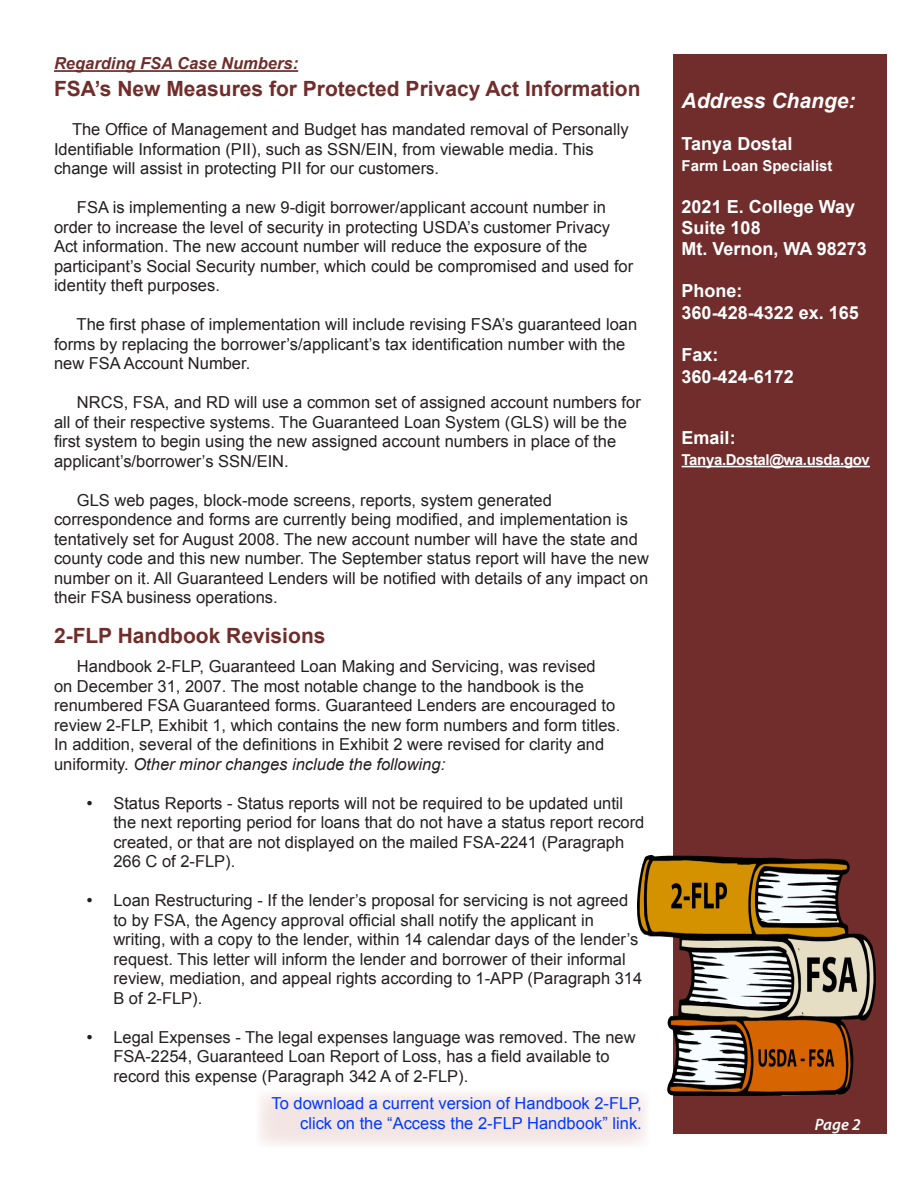
<style>
.page{position:relative;width:918px;height:1188px;background:#fff}
.page>*{position:absolute;margin:0;border:0;box-sizing:border-box;transform-origin:0 0}
.t1{font:700 21px "Arial";color:#702d2b}
.t2{font:italic 700 21px "Arial";color:#fff}
.t3{font:700 18px/21px "Arial";color:#fff}
.t4{font:16.5px/19.5px "Arial";color:#231f20}
.t5{font:16.5px/19.5px "Arial";color:#0039ff;text-align:right}
.t6{font:italic 700 16.5px "Arial";color:#702d2b}
.t7{font:italic 600 16.5px "Myriad Pro";color:#fff}
.t8{font:700 15px "Arial";letter-spacing:-.01em;color:#fff}
.s1{font-style:italic}
.s2{font-family:"Times New Roman";font-size:18px}
</style>
<div class="page">
<div style="left:673px;top:54px;width:213px;height:1080px;background:#702d2b"></div>
<svg style="left:259px;top:1093px;width:387px;height:52px;fill:#f4e6e6"></svg>
<hr style="left:682px;top:466px;width:188px;height:1px;background:#fff">
<hr style="left:54px;top:70px;width:244px;height:2px;background:#702d2b">
<img style="left:637px;top:855px;width:238px;height:240px">
<p class="t6" style="left:54px;top:53px;width:246px">Regarding FSA Case Numbers:</p>
<p class="t1" style="left:54px;top:75px;width:588px">FSA’s New Measures for Protected Privacy Act Information</p>
<p class="t4" style="left:54px;top:120px;width:576px;text-indent:18px">The Office of Management and Budget has mandated removal of Personally<br>Identifiable Information (PII), such as SSN/EIN, from viewable media. This change will assist in protecting PII for our customers.</p>
<p class="t4" style="left:54px;top:198px;width:581px;text-indent:23px">FSA is implementing a new 9-digit borrower/applicant account number in order to increase the level of security in protecting USDA’s customer Privacy Act information. The new account number will reduce the exposure of the participant’s Social Security number, which could be compromised and used for identity theft purposes.</p>
<p class="t4" style="left:54px;top:315px;width:585px;text-indent:23px">The first phase of implementation will include revising FSA’s guaranteed loan forms by replacing the borrower’s/applicant’s tax identification number with the new FSA Account Number.</p>
<p class="t4" style="left:54px;top:393px;width:588px;text-indent:23px">NRCS, FSA, and RD will use a common set of assigned account numbers for all of their respective systems. The Guaranteed Loan System (GLS) will be the first system to begin using the new assigned account numbers in place of the applicant’s/borrower’s SSN/EIN.</p>
<p class="t4" style="left:54px;top:490px;width:596px;text-indent:23px">GLS web pages, block-mode screens, reports, system generated correspondence and forms are currently being modified, and implementation is tentatively set for August 2008. The new account number will have the state and county code and this new number. The September status report will have the new number on it. All Guaranteed Lenders will be notified with details of any impact on their FSA business operations.</p>
<p class="t1" style="left:54px;top:622px;width:273px">2-FLP Handbook Revisions</p>
<p class="t4" style="left:54px;top:657px;width:568px;text-indent:23px">Handbook 2-FLP, Guaranteed Loan Making and Servicing, was revised<br>on December 31, 2007. The most notable change to the handbook is the renumbered FSA Guaranteed forms. Guaranteed Lenders are encouraged to review 2-FLP, Exhibit 1, which contains the new form numbers and form titles.<br>In addition, several of the definitions in Exhibit 2 were revised for clarity and uniformity. <span class="s1">Other minor changes include the following:</span></p>
<p class="t4" style="left:113px;top:793px;width:533px;text-indent:-27px"><span class="s2">•</span> Status Reports - Status reports will not be required to be updated until the next reporting period for loans that do not have a status report record created, or that are not displayed on the mailed FSA-2241 (Paragraph 266 C of 2-FLP).</p>
<p class="t4" style="left:113px;top:891px;width:530px;text-indent:-27px"><span class="s2">•</span> Loan Restructuring - If the lender’s proposal for servicing is not agreed to by FSA, the Agency approval official shall notify the applicant in writing, with a copy to the lender, within 14 calendar days of the lender’s request. This letter will inform the lender and borrower of their informal review, mediation, and appeal rights according to 1-APP (Paragraph 314<br>B of 2-FLP).</p>
<p class="t4" style="left:113px;top:1027px;width:524px;text-indent:-27px"><span class="s2">•</span> Legal Expenses - The legal expenses language was removed. The new<br>FSA-2254, Guaranteed Loan Report of Loss, has a field available to record this expense (Paragraph 342 A of 2-FLP).</p>
<p class="t5" style="left:272px;top:1094px;width:372px">To download a current version of Handbook 2-FLP, click on the “Access the 2-FLP Handbook” link.</p>
<p class="t2" style="left:682px;top:87px;width:175px">Address Change:</p>
<p class="t3" style="left:682px;top:134px;width:112px">Tanya Dostal</p>
<p class="t8" style="left:682px;top:156px;width:152px">Farm Loan Specialist</p>
<p class="t3" style="left:682px;top:197px;width:187px">2021 E. College Way<br>Suite 108<br>Mt. Vernon, WA 98273</p>
<p class="t3" style="left:682px;top:281px;width:179px;line-height:21.6px">Phone:<br>360-428-4322 ex. 165</p>
<p class="t3" style="left:682px;top:344px;width:114px;line-height:21.6px">Fax:<br>360-424-6172</p>
<p class="t3" style="left:682px;top:428px;width:56px">Email:</p>
<p class="t8" style="left:682px;top:450px;width:190px">Tanya.Dostal@wa.usda.gov</p>
<p class="t7" style="left:815px;top:1114px;width:47px">Page 2</p>
</div>
